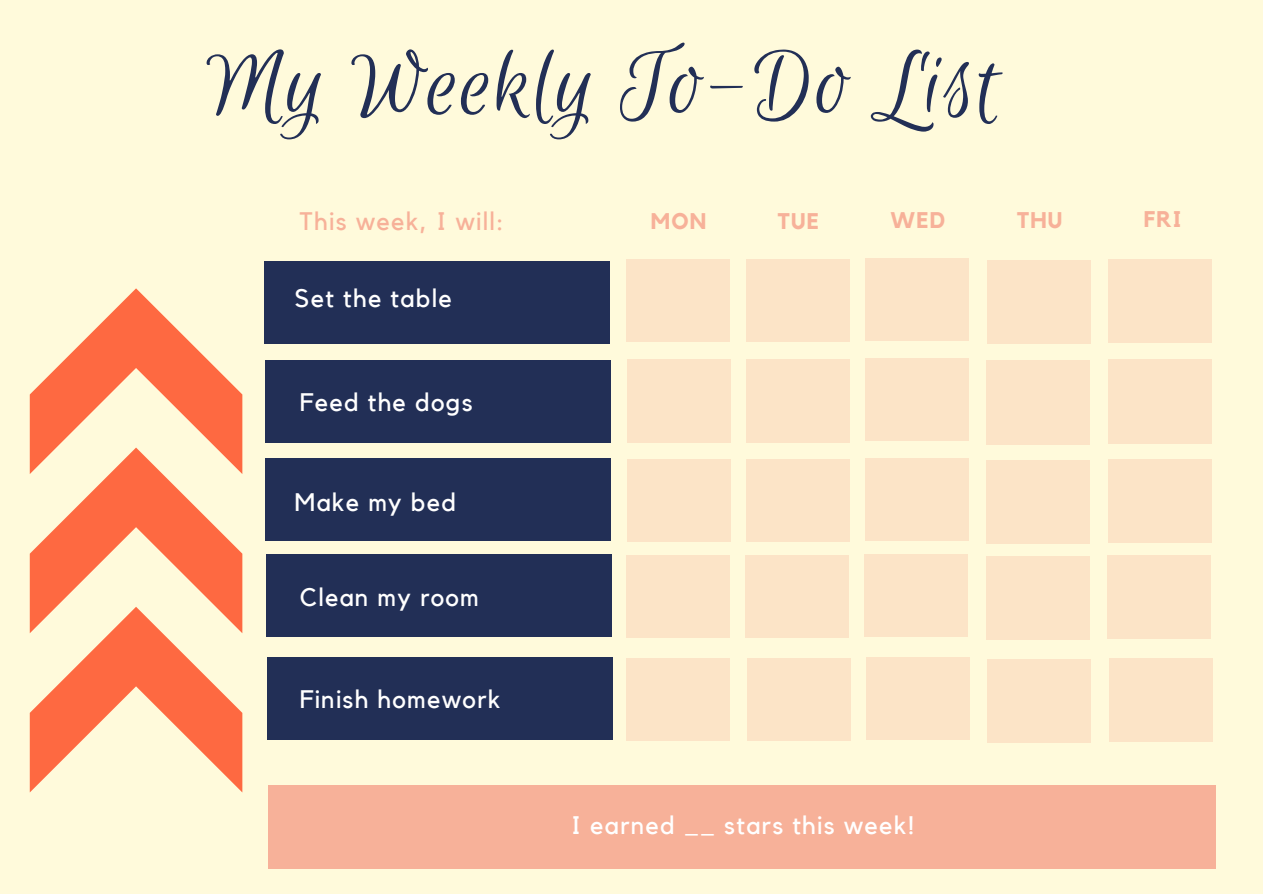
<style>
.page{position:relative;width:1263px;height:894px;background:#fff}
.page>*{position:absolute;margin:0;border:0;box-sizing:border-box;transform-origin:0 0}
.t1{font:101.1px "Euphoria Script";letter-spacing:.02em;color:#222f56}
.t2{font:25.2px "Kollektif";letter-spacing:.05em;color:#fff}
.t3{font:25.2px "Kollektif";letter-spacing:.05em;color:#f7b199}
.t4{font:700 22.5px "Kollektif";letter-spacing:.05em;color:#f7b199}
</style>
<div class="page">
<div style="left:0;top:0;width:1263px;height:893px;background:#fffadb"></div>
<div style="left:627px;top:360px;width:103px;height:82px;background:#fce4c7"></div>
<div style="left:746px;top:360px;width:103px;height:82px;background:#fce4c7"></div>
<div style="left:865px;top:358px;width:104px;height:82px;background:#fce4c7"></div>
<div style="left:987px;top:360px;width:103px;height:84px;background:#fce4c7"></div>
<div style="left:1108px;top:360px;width:103px;height:83px;background:#fce4c7"></div>
<div style="left:265px;top:360px;width:346px;height:82px;background:#222f56"></div>
<div style="left:627px;top:459px;width:103px;height:82px;background:#fce4c7"></div>
<div style="left:746px;top:459px;width:103px;height:82px;background:#fce4c7"></div>
<div style="left:865px;top:458px;width:104px;height:82px;background:#fce4c7"></div>
<div style="left:987px;top:460px;width:103px;height:83px;background:#fce4c7"></div>
<div style="left:1108px;top:459px;width:103px;height:83px;background:#fce4c7"></div>
<div style="left:265px;top:458px;width:345px;height:82px;background:#222f56"></div>
<div style="left:627px;top:555px;width:103px;height:82px;background:#fce4c7"></div>
<div style="left:746px;top:555px;width:103px;height:82px;background:#fce4c7"></div>
<div style="left:865px;top:554px;width:103px;height:82px;background:#fce4c7"></div>
<div style="left:986px;top:556px;width:104px;height:83px;background:#fce4c7"></div>
<div style="left:1108px;top:555px;width:103px;height:83px;background:#fce4c7"></div>
<div style="left:266px;top:554px;width:346px;height:82px;background:#222f56"></div>
<div style="left:627px;top:658px;width:103px;height:82px;background:#fce4c7"></div>
<div style="left:747px;top:658px;width:103px;height:82px;background:#fce4c7"></div>
<div style="left:866px;top:657px;width:103px;height:82px;background:#fce4c7"></div>
<div style="left:987px;top:659px;width:104px;height:83px;background:#fce4c7"></div>
<div style="left:1109px;top:658px;width:103px;height:83px;background:#fce4c7"></div>
<div style="left:268px;top:657px;width:345px;height:82px;background:#222f56"></div>
<div style="left:264px;top:261px;width:346px;height:82px;background:#222f56"></div>
<div style="left:626px;top:259px;width:104px;height:82px;background:#fce4c7"></div>
<div style="left:746px;top:259px;width:104px;height:82px;background:#fce4c7"></div>
<div style="left:866px;top:258px;width:103px;height:82px;background:#fce4c7"></div>
<div style="left:987px;top:260px;width:103px;height:83px;background:#fce4c7"></div>
<div style="left:1108px;top:259px;width:104px;height:84px;background:#fce4c7"></div>
<div style="left:269px;top:785px;width:947px;height:82px;background:#f7b199"></div>
<svg style="left:30px;top:288px;width:212px;height:504px"></svg>
<p class="t1" style="left:207px;top:30px;width:795px">My Weekly To-Do List</p>
<p class="t3" style="left:300px;top:210px;width:205px">This week, I will:</p>
<p class="t2" style="left:295px;top:286px;width:158px">Set the table</p>
<p class="t2" style="left:300px;top:391px;width:174px">Feed the dogs</p>
<p class="t2" style="left:295px;top:490px;width:163px">Make my bed</p>
<p class="t2" style="left:300px;top:585px;width:180px">Clean my room</p>
<p class="t2" style="left:300px;top:687px;width:202px">Finish homework</p>
<p class="t4" style="left:651px;top:211px;width:57px">MON</p>
<p class="t4" style="left:778px;top:210px;width:43px">TUE</p>
<p class="t4" style="left:891px;top:210px;width:56px">WED</p>
<p class="t4" style="left:1017px;top:209px;width:47px">THU</p>
<p class="t4" style="left:1144px;top:209px;width:39px">FRI</p>
<p class="t2" style="left:571px;top:813px;width:345px">I earned __ stars this week!</p>
</div>
